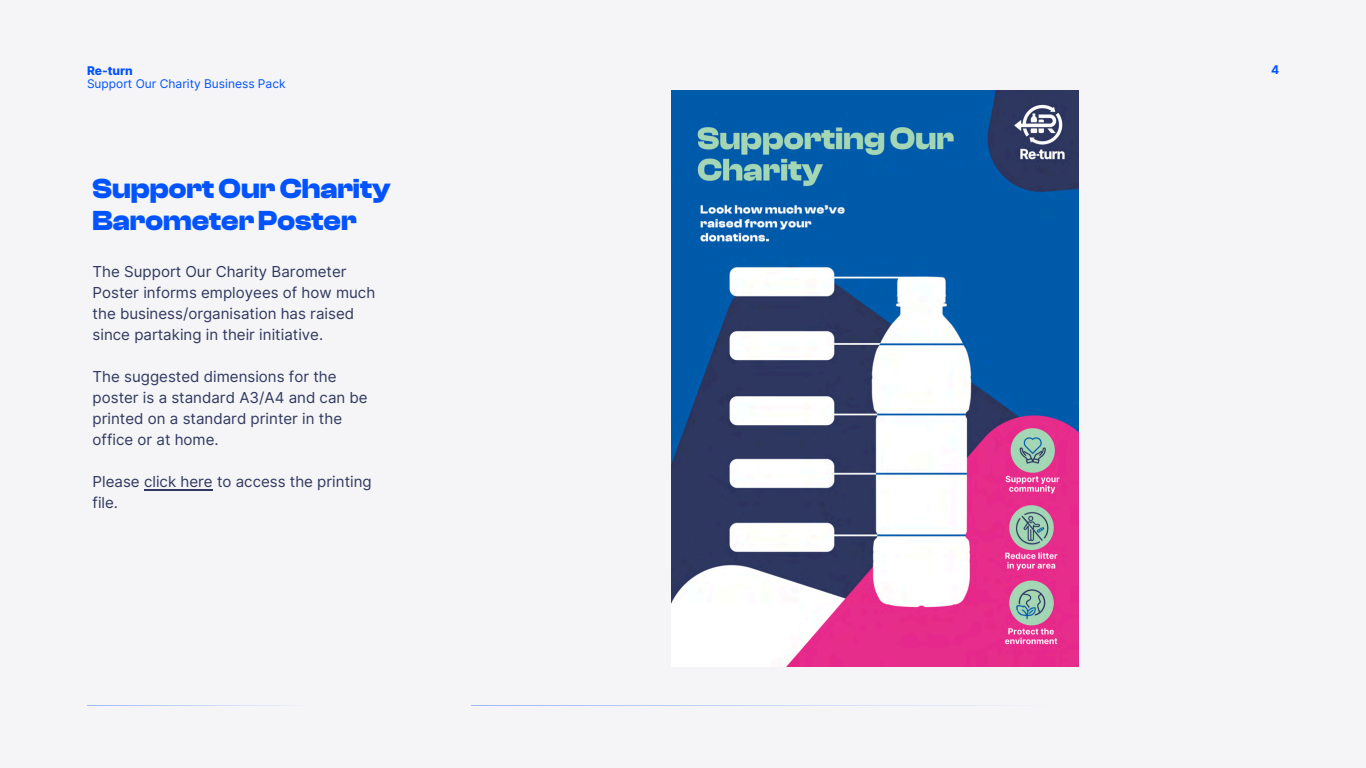
<style>
.page{position:relative;width:1366px;height:768px;background:#f5f5f7}
.page>*{position:absolute;margin:0;border:0;box-sizing:border-box;transform-origin:0 0}
.t1{font:700 28.5px/32.2px "Clash Display";color:#0153ff}
.t2{font:15.1px/21px "Inter";color:#303860}
.t3{font:12px "Inter";color:#0153ff}
.t4{font:800 12px "Inter";color:#0153ff}
.t5{font:700 12px "Inter";color:#0153ff}
</style>
<div class="page">
<img style="left:671px;top:91px;width:408px;height:576px">
<hr style="left:144px;top:489px;width:69px;height:1px;background:#303860">
<h1 class="t4" style="left:87px;top:63px;width:47px">Re-turn</h1>
<p class="t5" style="left:1271px;top:63px;width:10px">4</p>
<h2 class="t3" style="left:87px;top:77px;width:200px">Support Our Charity Business Pack</h2>
<h2 class="t1" style="left:93px;top:173px;width:299px">Support Our Charity<br>Barometer Poster</h2>
<h2 class="t2" style="left:93px;top:261px;width:284px">The Support Our Charity Barometer Poster informs employees of how much the business/organisation has raised since partaking in their initiative.</h2>
<p class="t2" style="left:93px;top:366px;width:277px">The suggested dimensions for the poster is a standard A3/A4 and can be printed on a standard printer in the office or at home.</p>
<p class="t2" style="left:93px;top:471px;width:281px">Please click here to access the printing file.</p>
</div>
